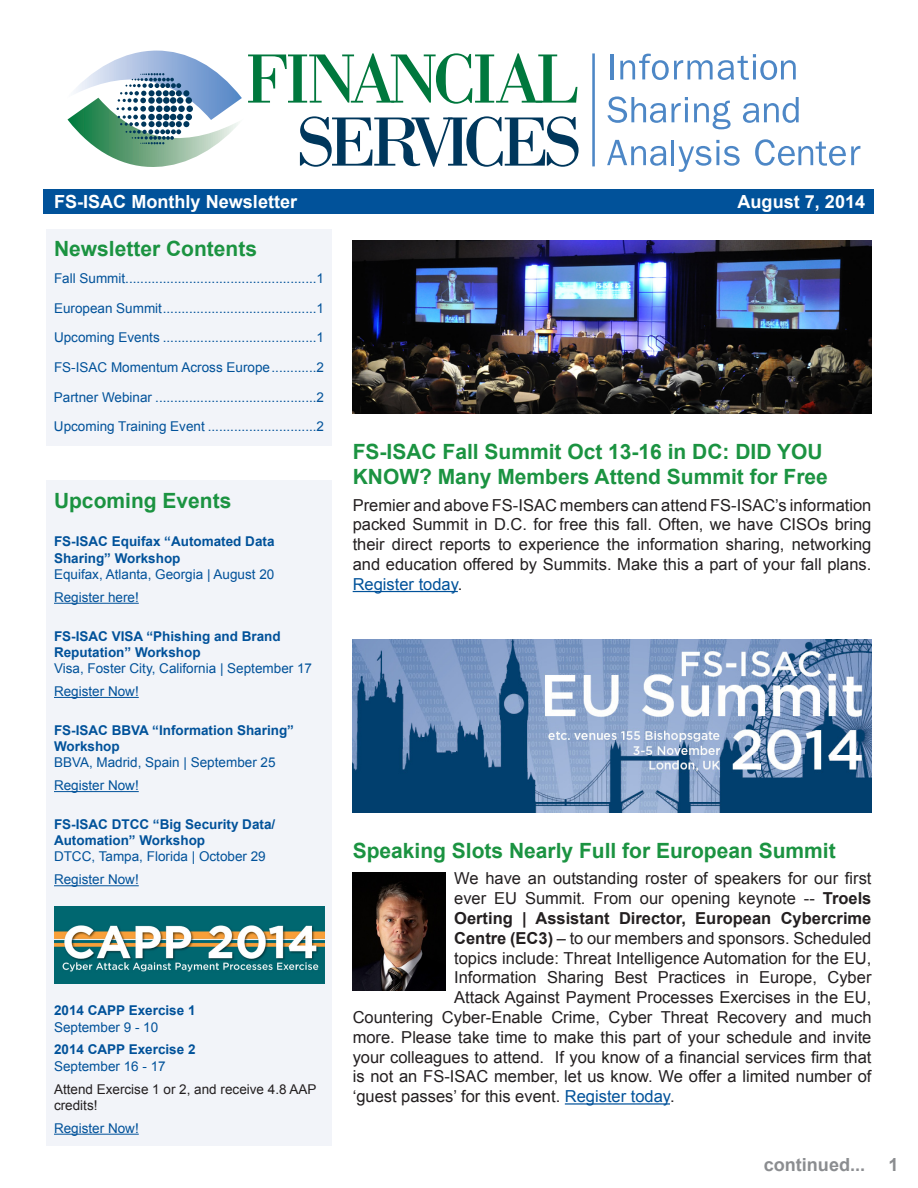
<style>
.page{position:relative;width:918px;height:1188px;background:#fff}
.page>*{position:absolute;margin:0;border:0;box-sizing:border-box;transform-origin:0 0}
.t1{font:700 21px/25.2px "Arial";color:#1b9341}
.t2{font:700 18.15px "Arial";color:#fff}
.t3{font:700 18.15px "Arial";color:#8b8d90}
.t4{font:16.5px/19.8px "Arial";color:#231f20;text-align:justify}
.t5{font:700 16.5px "Arial";color:#231f20}
.t6{font:13.5px/23px "Arial";color:#01529a}
.t7{font:700 13.5px/16.2px "Arial";color:#01529a}
.t8{font:13.5px/16.2px "Arial";color:#231f20}
.s1{color:#01529a}
.s2{font-weight:700}
</style>
<div class="page">
<div style="left:46px;top:481px;width:286px;height:665px;background:#f2f4f9"></div>
<div style="left:46px;top:229px;width:286px;height:217px;background:#f2f4f9"></div>
<hr style="left:565px;top:1103px;width:105px;height:2px;background:#01529a">
<img style="left:353px;top:640px;width:519px;height:173px">
<img style="left:353px;top:873px;width:93px;height:117px">
<hr style="left:54px;top:697px;width:85px;height:1px;background:#01529a">
<hr style="left:54px;top:603px;width:85px;height:1px;background:#01529a">
<hr style="left:54px;top:791px;width:85px;height:1px;background:#01529a">
<hr style="left:54px;top:885px;width:85px;height:1px;background:#01529a">
<hr style="left:353px;top:591px;width:105px;height:1px;background:#01529a">
<img style="left:353px;top:241px;width:518px;height:173px">
<hr style="left:54px;top:1134px;width:85px;height:1px;background:#01529a">
<img style="left:54px;top:906px;width:270px;height:78px">
<div style="left:44px;top:189px;width:830px;height:25px;background:#01529a"></div>
<svg style="left:67px;top:51px;width:512px;height:116px"></svg>
<hr style="left:592px;top:53px;width:3px;height:113px;background:#4d87c6">
<hr style="left:610px;top:54px;width:3px;height:25px;background:#4d87c6">
<svg style="left:620px;top:54px;width:176px;height:26px"></svg>
<svg style="left:607px;top:96px;width:59px;height:27px"></svg>
<svg style="left:672px;top:97px;width:16px;height:25px"></svg>
<svg style="left:694px;top:101px;width:37px;height:28px"></svg>
<svg style="left:743px;top:97px;width:56px;height:26px"></svg>
<svg style="left:607px;top:140px;width:59px;height:26px"></svg>
<hr style="left:672px;top:140px;width:2px;height:25px;background:#4d87c6">
<svg style="left:678px;top:140px;width:62px;height:32px"></svg>
<svg style="left:755px;top:139px;width:105px;height:27px"></svg>
<p class="t2" style="left:54px;top:190px;width:245px">FS-ISAC Monthly Newsletter</p>
<p class="t2" style="left:738px;top:190px;width:129px">August 7, 2014</p>
<p class="t1" style="left:54px;top:237px;width:205px">Newsletter Contents</p>
<p class="t6" style="left:54px;top:263px;width:271px;line-height:29.7px;text-align:justify">Fall Summit...................................................1<br>European Summit.........................................1<br>Upcoming Events .........................................1</p>
<p class="t6" style="left:54px;top:353px;width:271px;line-height:29.7px;text-align:justify">FS-ISAC Momentum Across Europe............2<br>Partner Webinar ...........................................2<br>Upcoming Training Event .............................2</p>
<p class="t1" style="left:54px;top:488px;width:179px">Upcoming Events</p>
<p class="t7" style="left:54px;top:534px;width:222px">FS-ISAC Equifax “Automated Data<br>Sharing” Workshop</p>
<p class="t6" style="left:54px;top:563px;width:222px">Equifax, Atlanta, Georgia | August 20<br>Register here!</p>
<p class="t7" style="left:54px;top:628px;width:228px">FS-ISAC VISA “Phishing and Brand<br>Reputation” Workshop</p>
<p class="t6" style="left:54px;top:657px;width:260px">Visa, Foster City, California | September 17<br>Register Now!</p>
<p class="t7" style="left:54px;top:722px;width:242px">FS-ISAC BBVA “Information Sharing”<br>Workshop</p>
<p class="t6" style="left:54px;top:751px;width:223px">BBVA, Madrid, Spain | September 25<br>Register Now!</p>
<p class="t7" style="left:54px;top:817px;width:223px">FS-ISAC DTCC “Big Security Data/<br>Automation” Workshop</p>
<p class="t6" style="left:54px;top:845px;width:213px">DTCC, Tampa, Florida | October 29<br>Register Now!</p>
<p class="t7" style="left:54px;top:1003px;width:143px">2014 CAPP Exercise 1</p>
<p class="t6" style="left:54px;top:1015px;width:106px">September 9 - 10</p>
<p class="t7" style="left:54px;top:1042px;width:143px">2014 CAPP Exercise 2</p>
<p class="t6" style="left:54px;top:1055px;width:113px">September 16 - 17</p>
<p class="t8" style="left:54px;top:1081px;width:264px">Attend Exercise 1 or 2, and receive 4.8 AAP credits!</p>
<p class="t6" style="left:54px;top:1117px;width:86px">Register Now!</p>
<p class="t1" style="left:353px;top:439px;width:454px">FS-ISAC Fall Summit Oct 13-16 in DC: Did You<br>Know</p>
<p class="t1" style="left:419px;top:465px;width:410px">? Many Members Attend Summit for Free</p>
<p class="t4" style="left:353px;top:495px;width:520px">Premier and above FS-ISAC members can attend FS-ISAC’s information packed Summit in D.C. for free this fall. Often, we have CISOs bring their direct reports to experience the information sharing, networking and education offered by Summits. Make this a part of your fall plans.<br><span class="s1">Register today</span>.</p>
<p class="t1" style="left:353px;top:839px;width:485px">Speaking Slots Nearly Full for European Summit</p>
<p class="t4" style="left:454px;top:869px;width:419px">We have an outstanding roster of speakers for our first</p>
<p class="t4" style="left:454px;top:889px;width:419px">ever EU Summit. From our opening keynote -- <span class="s2">Troels</span></p>
<p class="t5" style="left:454px;top:907px;width:419px">Oerting | Assistant Director, European Cybercrime</p>
<p class="t4" style="left:454px;top:928px;width:419px"><span class="s2">Centre (EC3)</span> – to our members and sponsors. Scheduled</p>
<p class="t4" style="left:454px;top:948px;width:419px">topics include: Threat Intelligence Automation for the EU,</p>
<p class="t4" style="left:454px;top:968px;width:419px">Information Sharing Best Practices in Europe, Cyber</p>
<p class="t4" style="left:454px;top:988px;width:419px">Attack Against Payment Processes Exercises in the EU,</p>
<p class="t4" style="left:353px;top:1008px;width:520px">Countering Cyber-Enable Crime, Cyber Threat Recovery and much</p>
<p class="t4" style="left:353px;top:1027px;width:520px">more. Please take time to make this part of your schedule and invite</p>
<p class="t4" style="left:353px;top:1047px;width:520px">your colleagues to attend. If you know of a financial services firm that</p>
<p class="t4" style="left:353px;top:1067px;width:520px">is not an FS-ISAC member, let us know. We offer a limited number of</p>
<p class="t4" style="left:353px;top:1087px;width:323px">‘guest passes’ for this event. <span class="s1">Register today</span>.</p>
<p class="t3" style="left:764px;top:1153px;width:103px">continued...</p>
<p class="t3" style="left:888px;top:1152px;width:12px">1</p>
</div>
